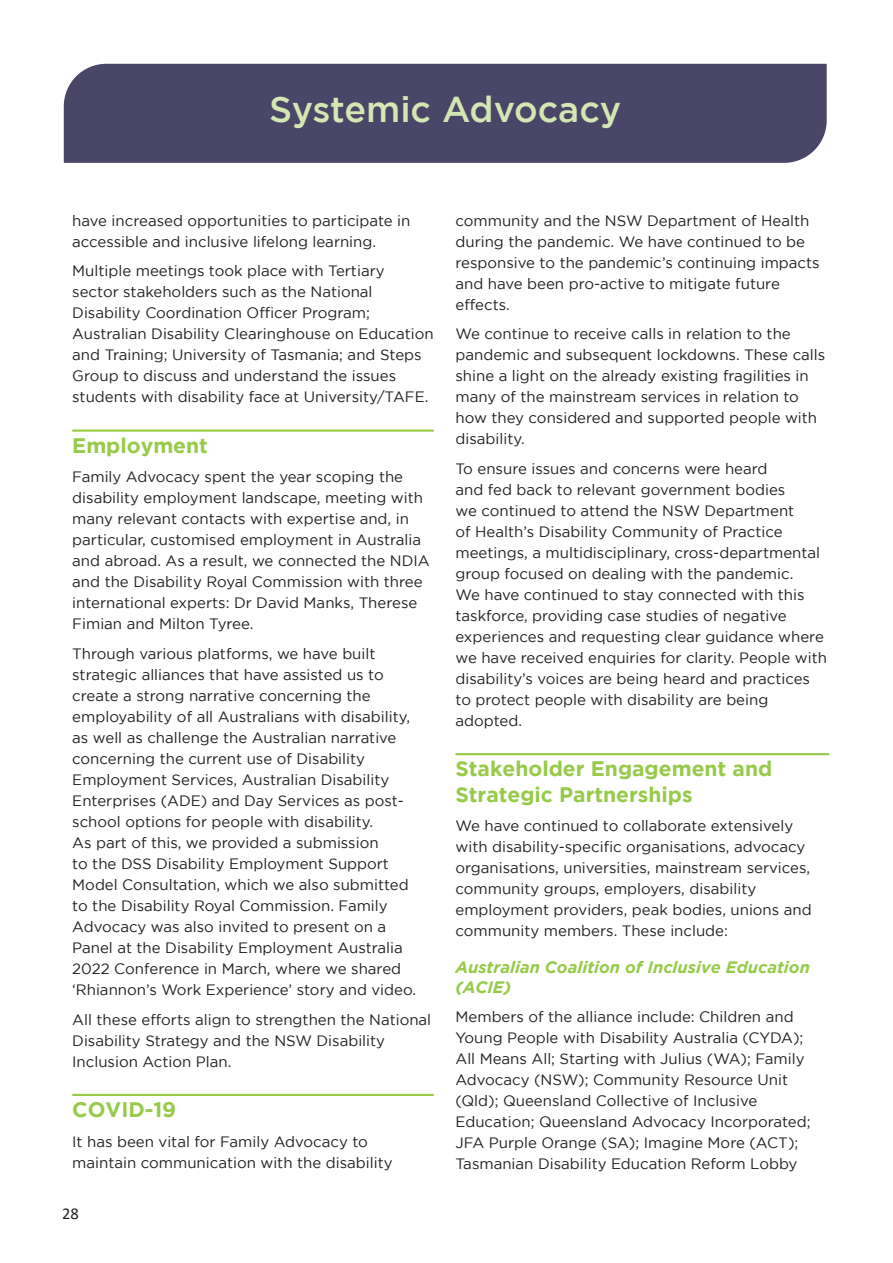
<style>
.page{position:relative;width:893px;height:1263px;background:#fff}
.page>*{position:absolute;margin:0;border:0;box-sizing:border-box;transform-origin:0 0}
.MAIN_HEADING{font:500 36px "Gotham";letter-spacing:-.005em;color:#d3e6b3}
.SUB_HEADING{font:700 21px/25.2px "Gotham";color:#97ca49}
.sub-subheading{font:italic 700 16.5px/19.8px "Gotham";color:#97ca49}
.t1{font:16.5px "Calibri";color:#231f20}
.TEXT{font:15px/21px "Gotham";color:#231f20}
</style>
<div class="page">
<hr style="left:72px;top:430px;width:362px;height:2px;background:#97ca49">
<hr style="left:72px;top:1094px;width:362px;height:2px;background:#97ca49">
<hr style="left:455px;top:753px;width:374px;height:2px;background:#97ca49">
<div style="left:64px;top:64px;width:763px;height:99px;background:#4a4667"></div>
<p class="MAIN_HEADING" style="left:269px;top:88px;width:353px">Systemic Advocacy</p>
<p class="TEXT" style="left:72px;top:210px;width:340px">have increased opportunities to participate in accessible and inclusive lifelong learning.</p>
<p class="TEXT" style="left:72px;top:260px;width:363px">Multiple meetings took place with Tertiary sector stakeholders such as the National Disability Coordination Officer Program; Australian Disability Clearinghouse on Education and Training; University of Tasmania; and Steps Group to discuss and understand the issues students with disability face at University/TAFE.</p>
<p class="SUB_HEADING" style="left:72px;top:432px;width:137px">Employment</p>
<p class="TEXT" style="left:72px;top:466px;width:359px">Family Advocacy spent the year scoping the disability employment landscape, meeting with many relevant contacts with expertise and, in particular, customised employment in Australia and abroad. As a result, we connected the NDIA and the Disability Royal Commission with three international experts: Dr David Manks, Therese Fimian and Milton Tyree.</p>
<p class="TEXT" style="left:72px;top:643px;width:345px">Through various platforms, we have built strategic alliances that have assisted us to create a strong narrative concerning the employability of all Australians with disability, as well as challenge the Australian narrative concerning the current use of Disability Employment Services, Australian Disability Enterprises (ADE) and Day Services as post&shy;school options for people with disability.<br>As part of this, we provided a submission<br>to the DSS Disability Employment Support Model Consultation, which we also submitted to the Disability Royal Commission. Family Advocacy was also invited to present on a Panel at the Disability Employment Australia 2022 Conference in March, where we shared ‘Rhiannon’s Work Experience’ story and video.</p>
<p class="TEXT" style="left:72px;top:1008px;width:360px">All these efforts align to strengthen the National<br>Disability Strategy and the NSW Disability<br>Inclusion Action Plan.</p>
<p class="SUB_HEADING" style="left:72px;top:1097px;width:105px">COVID-19</p>
<p class="TEXT" style="left:72px;top:1131px;width:322px">It has been vital for Family Advocacy to maintain communication with the disability</p>
<p class="t1" style="left:62px;top:1202px;width:18px">28</p>
<p class="TEXT" style="left:455px;top:210px;width:366px">community and the NSW Department of Health during the pandemic. We have continued to be responsive to the pandemic’s continuing impacts and have been pro-active to mitigate future effects.</p>
<p class="TEXT" style="left:455px;top:323px;width:371px">We continue to receive calls in relation to the pandemic and subsequent lockdowns. These calls shine a light on the already existing fragilities in many of the mainstream services in relation to how they considered and supported people with disability.</p>
<p class="TEXT" style="left:455px;top:458px;width:373px">To ensure issues and concerns were heard<br>and fed back to relevant government bodies<br>we continued to attend the NSW Department<br>of Health’s Disability Community of Practice meetings, a multidisciplinary, cross-departmental group focused on dealing with the pandemic.<br>We have continued to stay connected with this taskforce, providing case studies of negative experiences and requesting clear guidance where we have received enquiries for clarity. People with disability’s voices are being heard and practices to protect people with disability are being adopted.</p>
<p class="SUB_HEADING" style="left:455px;top:756px;width:318px">Stakeholder Engagement and<br>Strategic Partnerships</p>
<p class="TEXT" style="left:455px;top:815px;width:358px">We have continued to collaborate extensively with disability-specific organisations, advocacy organisations, universities, mainstream services, community groups, employers, disability employment providers, peak bodies, unions and community members. These include:</p>
<p class="sub-subheading" style="left:455px;top:957px;width:356px">Australian Coalition of Inclusive Education (ACIE)</p>
<p class="TEXT" style="left:455px;top:1006px;width:357px">Members of the alliance include: Children and Young People with Disability Australia (CYDA); All Means All; Starting with Julius (WA); Family Advocacy (NSW); Community Resource Unit (Qld); Queensland Collective of Inclusive Education; Queensland Advocacy Incorporated; JFA Purple Orange (SA); Imagine More (ACT); Tasmanian Disability Education Reform Lobby</p>
</div>
